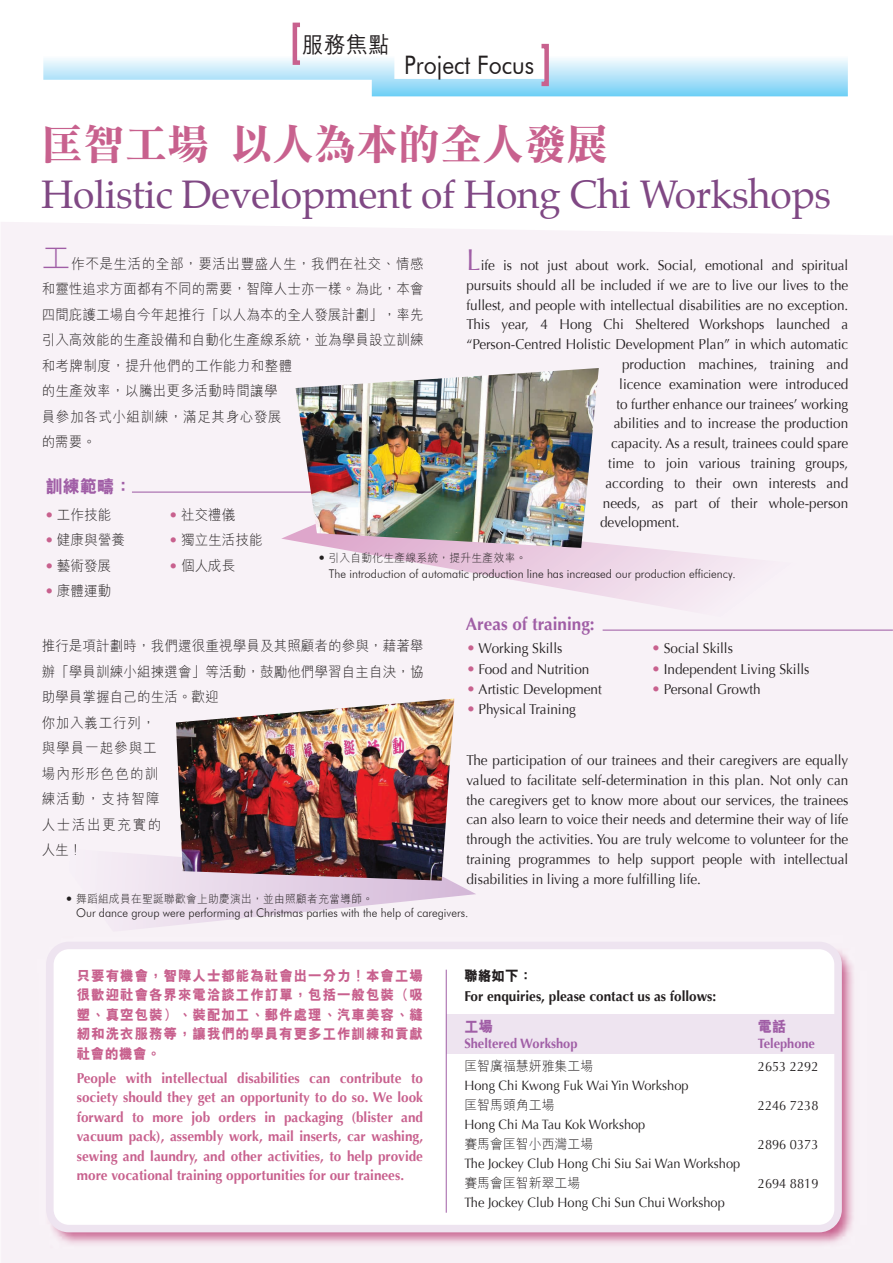
<style>
.page{position:relative;width:893px;height:1263px;background:#fff}
.page>*{position:absolute;margin:0;border:0;box-sizing:border-box;transform-origin:0 0}
.t1{font:42px "DF Li Song Bd HK BF";color:#c8618e}
.t2{font:39px "Palatino";letter-spacing:-.01em;color:#804884}
.t3{font:25.5px "Futura BT";color:#231f20;scale:.9 1}
.t4{font:500 22.5px "M Hei";color:#231f20;scale:.95 1}
.t5{font:700 18px "Optima";color:#a05ea6;scale:.95 1}
.t6{font:800 18px "M Hei";color:#a05ea6;scale:.95 1}
.t7{font:800 15px "M Hei";color:#a05ea6;scale:.95 1}
.t8{font:14.25px/19.8px "Optima";color:#231f20;text-align:justify;scale:.95 1}
.t9{font:300 14.25px/25.5px "M Hei";letter-spacing:.01em;color:#231f20;scale:.95 1}
.t10{font:700 14.25px/19.5px "Optima";color:#c8618e;text-align:justify;scale:.95 1}
.t11{font:800 14.25px/19.5px "M Hei";letter-spacing:.07em;color:#c8618e;text-align:justify;scale:.95 1}
.t12{font:700 14.25px "Optima";color:#231f20;scale:.95 1}
.t13{font:800 14.25px "M Hei";color:#231f20;scale:.95 1}
.t14{font:13.5px "Optima";color:#231f20;scale:.95 1}
.t15{font:300 13.5px "M Hei";letter-spacing:.005em;color:#231f20;scale:.95 1}
.t16{font:700 13.5px "Optima";color:#a05ea6;scale:.95 1}
.t17{font:300 12px "Futura BT";color:#231f20;scale:.95 1}
.t18{font:300 11.25px "M Hei";letter-spacing:.03em;color:#231f20;scale:.95 1}
.s1{font-size:30px;color:#a05ea6}
.s2{font-family:"Helvetica";color:#c8618e}
.s3{font-family:"Helvetica";font-size:12px}
.s4{font-family:"Helvetica";font-weight:300;color:#c8618e}
</style>
<div class="page">
<div style="left:1px;top:222px;width:892px;height:1041px;background:#f8f2f7"></div>
<img style="left:2px;top:900px;width:891px;height:363px">
<div style="left:50px;top:945px;width:788px;height:283px;background:#fff;border-radius:19px"></div>
<div style="left:46px;top:942px;width:796px;height:290px;border:8px solid #eee4f0;border-radius:19px"></div>
<svg style="left:281px;top:516px;width:596px;height:117px"></svg>
<svg style="left:52px;top:847px;width:424px;height:85px"></svg>
<svg style="left:43px;top:56px;width:805px;height:40px"></svg>
<div style="left:293px;top:23px;width:9px;height:42px;border:4px solid #c8618e"></div>
<div style="left:539px;top:44px;width:10px;height:42px;border:4px solid #c8618e"></div>
<img style="left:176px;top:698px;width:278px;height:183px">
<div style="left:446px;top:1014px;width:388px;height:39px;background:#eee4f0"></div>
<hr style="left:446px;top:970px;width:1px;height:243px;background:#a05ea6">
<hr style="left:603px;top:630px;width:290px;height:1px;background:#a05ea6">
<hr style="left:132px;top:492px;width:209px;height:1px;background:#a05ea6">
<img style="left:296px;top:368px;width:303px;height:180px">
<h3 class="t4" style="left:302px;top:33px;width:94px">服務焦點</h3>
<h3 class="t3" style="left:404px;top:49px;width:146px">Project Focus</h3>
<h1 class="t1" style="left:41px;top:123px;width:568px">匡智工場 以人為本的全人發展</h1>
<h2 class="t2" style="left:41px;top:169px;width:791px">Holistic Development of Hong Chi Workshops</h2>
<p class="t9" style="left:42px;top:251px;width:404px"><span class="s1">工</span>作不是生活的全部，要活出豐盛人生，我們在社交、情感和靈性追求方面都有不同的需要，智障人士亦一樣。為此，本會四間庇護工場自今年起推行「以人為本的全人發展計劃」，率先引入高效能的生產設備和自動化生產線系統，並為學員設立訓練和考牌制度，提升他們的工作能力和整體<br>的生產效率，以騰出更多活動時間讓學<br>員參加各式小組訓練，滿足其身心發展<br>的需要。</p>
<p class="t8" style="left:466px;top:255px;width:404px"><span class="s1">L</span>ife is not just about work. Social, emotional and spiritual</p>
<p class="t8" style="left:466px;top:275px;width:403px">pursuits should all be included if we are to live our lives to the</p>
<p class="t8" style="left:466px;top:295px;width:403px">fullest, and people with intellectual disabilities are no exception.</p>
<p class="t8" style="left:466px;top:315px;width:403px">This year, 4 Hong Chi Sheltered Workshops launched a</p>
<p class="t8" style="left:466px;top:335px;width:404px">“Person-Centred Holistic Development Plan” in which automatic</p>
<p class="t8" style="left:622px;top:354px;width:240px">production machines, training and</p>
<p class="t8" style="left:619px;top:374px;width:243px">licence examination were introduced</p>
<p class="t8" style="left:616px;top:394px;width:246px">to further enhance our trainees’ working</p>
<p class="t8" style="left:614px;top:414px;width:248px">abilities and to increase the production</p>
<p class="t8" style="left:611px;top:434px;width:251px">capacity. As a result, trainees could spare</p>
<p class="t8" style="left:608px;top:453px;width:254px">time to join various training groups,</p>
<p class="t8" style="left:606px;top:473px;width:257px">according to their own interests and</p>
<p class="t8" style="left:603px;top:493px;width:260px">needs, as part of their whole-person</p>
<p class="t8" style="left:600px;top:513px;width:85px">development.</p>
<p class="t6" style="left:46px;top:476px;width:92px">訓練範疇：</p>
<p class="t9" style="left:170px;top:502px;width:71px"><span class="s2">•</span> 社交禮儀</p>
<p class="t9" style="left:170px;top:528px;width:99px"><span class="s2">•</span> 獨立生活技能</p>
<p class="t9" style="left:170px;top:553px;width:71px"><span class="s2">•</span> 個人成長</p>
<p class="t9" style="left:46px;top:502px;width:71px"><span class="s2">•</span> 工作技能</p>
<p class="t9" style="left:46px;top:528px;width:85px"><span class="s2">•</span> 健康與營養</p>
<p class="t9" style="left:46px;top:553px;width:71px"><span class="s2">•</span> 藝術發展</p>
<p class="t9" style="left:46px;top:579px;width:71px"><span class="s2">•</span> 康體運動</p>
<p class="t18" style="left:319px;top:552px;width:220px"><span class="s3">•</span> 引入自動化生產線系統，提升生產效率。</p>
<p class="t17" style="left:329px;top:566px;width:430px">The introduction of automatic production line has increased our production efficiency.</p>
<p class="t9" style="left:42px;top:634px;width:404px">推行是項計劃時，我們還很重視學員及其照顧者的參與，藉著舉辦「學員訓練小組揀選會」等活動，鼓勵他們學習自主自決，協助學員掌握自己的生活。歡迎<br>你加入義工行列，<br>與學員一起參與工<br>場內形形色色的訓<br>練活動，支持智障<br>人士活出更充實的<br>人生！</p>
<p class="t18" style="left:66px;top:893px;width:324px"><span class="s3">•</span> 舞蹈組成員在聖誕聯歡會上助慶演出，並由照顧者充當導師。</p>
<p class="t5" style="left:466px;top:613px;width:137px">Areas of training:</p>
<p class="t8" style="left:467px;top:639px;width:101px"><span class="s4">•</span> Working Skills</p>
<p class="t8" style="left:467px;top:659px;width:130px"><span class="s4">•</span> Food and Nutrition</p>
<p class="t8" style="left:467px;top:679px;width:143px"><span class="s4">•</span> Artistic Development</p>
<p class="t8" style="left:467px;top:699px;width:116px"><span class="s4">•</span> Physical Training</p>
<p class="t8" style="left:652px;top:639px;width:86px"><span class="s4">•</span> Social Skills</p>
<p class="t8" style="left:652px;top:659px;width:167px"><span class="s4">•</span> Independent Living Skills</p>
<p class="t8" style="left:652px;top:679px;width:115px"><span class="s4">•</span> Personal Growth</p>
<p class="t8" style="left:466px;top:750px;width:403px">The participation of our trainees and their caregivers are equally valued to facilitate self-determination in this plan. Not only can the caregivers get to know more about our services, the trainees can also learn to voice their needs and determine their way of life through the activities. You are truly welcome to volunteer for the training programmes to help support people with intellectual disabilities in living a more fulfilling life.</p>
<p class="t17" style="left:76px;top:905px;width:414px">Our dance group were performing at Christmas parties with the help of caregivers.</p>
<p class="t11" style="left:77px;top:967px;width:366px">只要有機會，智障人士都能為社會出一分力！本會工場很歡迎社會各界來電洽談工作訂單，包括一般包裝（吸塑、真空包裝）、裝配加工、郵件處理、汽車美容、縫紉和洗衣服務等，讓我們的學員有更多工作訓練和貢獻社會的機會。</p>
<p class="t10" style="left:77px;top:1068px;width:366px">People with intellectual disabilities can contribute to society should they get an opportunity to do so. We look forward to more job orders in packaging (blister and vacuum pack), assembly work, mail inserts, car washing, sewing and laundry, and other activities, to help provide more vocational training opportunities for our trainees.</p>
<p class="t13" style="left:464px;top:968px;width:73px">聯絡如下：</p>
<p class="t12" style="left:464px;top:987px;width:267px">For enquiries, please contact us as follows:</p>
<p class="t7" style="left:464px;top:1018px;width:32px">工場</p>
<p class="t7" style="left:758px;top:1018px;width:32px">電話</p>
<p class="t16" style="left:464px;top:1035px;width:121px">Sheltered Workshop</p>
<p class="t16" style="left:758px;top:1035px;width:62px">Telephone</p>
<p class="t15" style="left:464px;top:1058px;width:137px">匡智廣福慧妍雅集工場</p>
<p class="t14" style="left:758px;top:1058px;width:65px">2653 2292</p>
<p class="t14" style="left:464px;top:1077px;width:237px">Hong Chi Kwong Fuk Wai Yin Workshop</p>
<p class="t15" style="left:464px;top:1097px;width:96px">匡智馬頭角工場</p>
<p class="t14" style="left:758px;top:1097px;width:65px">2246 7238</p>
<p class="t14" style="left:464px;top:1116px;width:192px">Hong Chi Ma Tau Kok Workshop</p>
<p class="t15" style="left:464px;top:1136px;width:137px">賽馬會匡智小西灣工場</p>
<p class="t14" style="left:758px;top:1136px;width:65px">2896 0373</p>
<p class="t14" style="left:464px;top:1155px;width:292px">The Jockey Club Hong Chi Siu Sai Wan Workshop</p>
<p class="t15" style="left:464px;top:1175px;width:124px">賽馬會匡智新翠工場</p>
<p class="t14" style="left:758px;top:1175px;width:65px">2694 8819</p>
<p class="t14" style="left:464px;top:1194px;width:276px">The Jockey Club Hong Chi Sun Chui Workshop</p>
</div>
